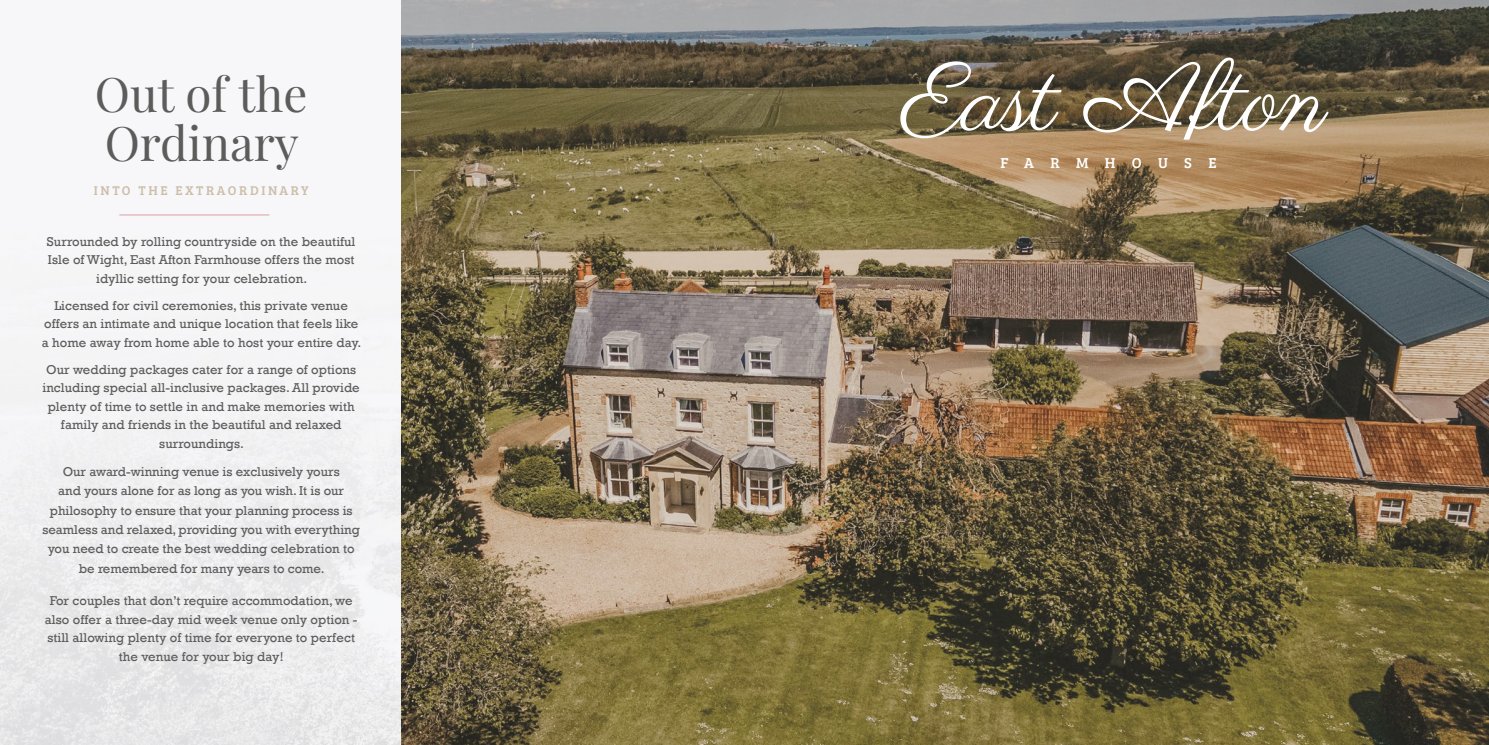
<style>
.page{position:relative;width:1489px;height:745px;background:#fff}
.page>*{position:absolute;margin:0;border:0;box-sizing:border-box;transform-origin:0 0}
.t1{font:47.5px/48.8px "Playfair Display";color:#5c5c5b}
.t2{font:14.88px "Bree Serif";letter-spacing:1.1em;color:#fff}
.t3{font:13.12px/18.4px "Rockwell";letter-spacing:.005em;color:#5c5c5b;text-align:center}
.t4{font:13.12px "Bree Serif";letter-spacing:.2em;color:#ccbea9}
</style>
<div class="page">
<img style="left:400px;top:0;width:1088px;height:744px">
<div style="left:0;top:0;width:400px;height:744px;background:#f7f7f9"></div>
<img style="left:0;top:214px;width:400px;height:530px">
<hr style="left:119px;top:214px;width:150px;height:1px;background:#d99ea5">
<svg style="left:900px;top:61px;width:161px;height:77px;background:#7f735d"></svg>
<svg style="left:1083px;top:58px;width:245px;height:81px;background:#80745e"></svg>
<h1 class="t1" style="left:95px;top:65px;width:214px">Out of the<br>Ordinary</h1>
<p class="t4" style="left:94px;top:181px;width:216px">INTO THE EXTRAORDINARY</p>
<p class="t3" style="left:47px;top:232px;width:310px">Surrounded by rolling countryside on the beautiful<br>Isle of Wight, East Afton Farmhouse offers the most idyllic setting for your celebration.</p>
<p class="t3" style="left:42px;top:296px;width:321px">Licensed for civil ceremonies, this private venue offers an intimate and unique location that feels like a home away from home able to host your entire day.</p>
<p class="t3" style="left:42px;top:360px;width:319px">Our wedding packages cater for a range of options including special all-inclusive packages. All provide plenty of time to settle in and make memories with family and friends in the beautiful and relaxed surroundings.</p>
<p class="t3" style="left:42px;top:461px;width:319px;line-height:19.4px">Our award-winning venue is exclusively yours<br>and yours alone for as long as you wish. It is our philosophy to ensure that your planning process is seamless and relaxed, providing you with everything you need to create the best wedding celebration to be remembered for many years to come.</p>
<p class="t3" style="left:45px;top:591px;width:314px">For couples that don’t require accommodation, we also offer a three-day mid week venue only option - still allowing plenty of time for everyone to perfect the venue for your big day!</p>
<p class="t2" style="left:1000px;top:151px;width:217px">FARMHOUSE</p>
</div>
